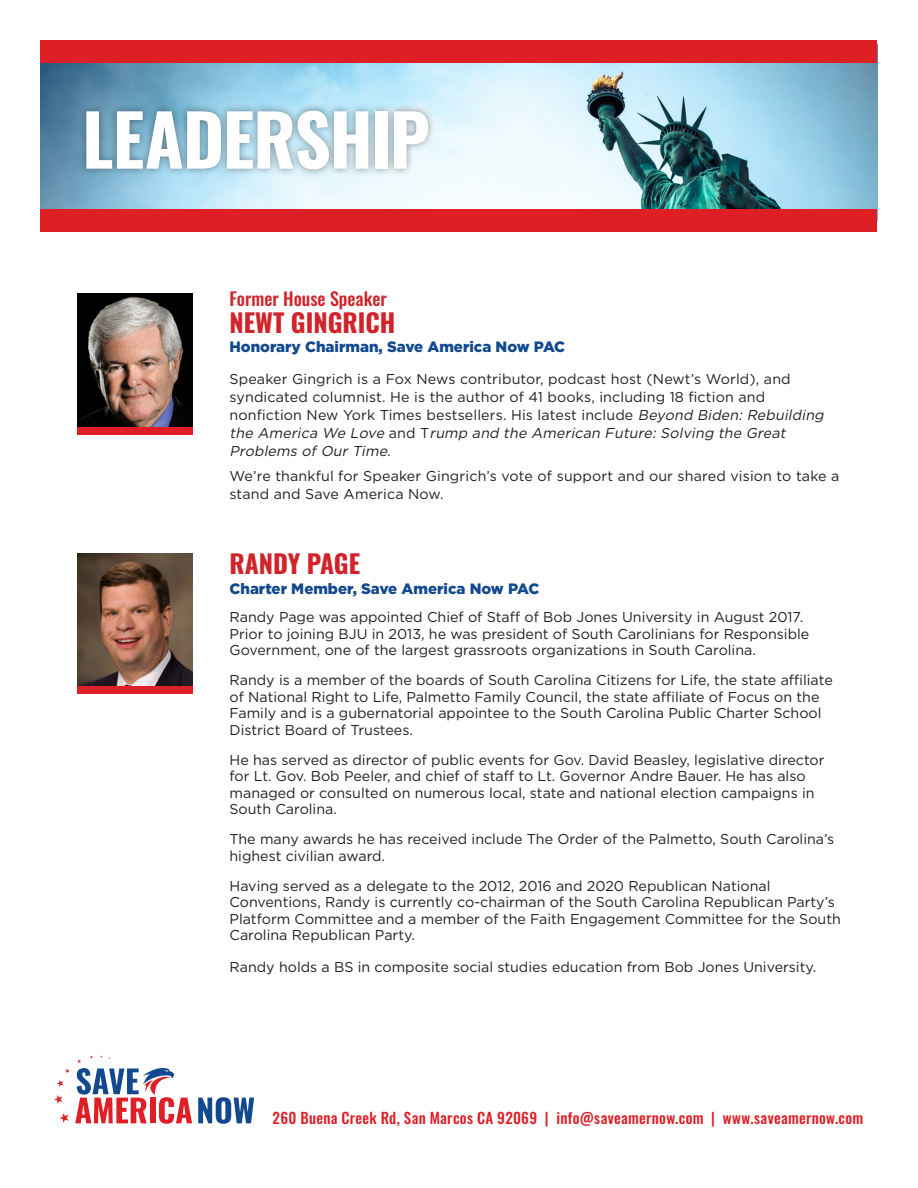
<style>
.page{position:relative;width:918px;height:1188px;background:#fff}
.page>*{position:absolute;margin:0;border:0;box-sizing:border-box;transform-origin:0 0}
.t1{font:700 70.8px "Oswald";letter-spacing:-.02em;color:#fff}
.t2{font:700 25.5px "Oswald";color:#d1232a}
.t3{font:500 18px "Oswald";color:#d1232a}
.t4{font:500 15px "Oswald";letter-spacing:.02em;color:#de1f26}
.t5{font:900 15px "Gotham";color:#12498e}
.t6{font:14.25px/16.5px "Gotham";color:#231f20}
.s1{font-style:italic}
</style>
<div class="page">
<img style="left:40px;top:63px;width:838px;height:147px">
<div style="left:79px;top:102px;width:357px;height:76px;background:#231f20;opacity:.5"></div>
<div style="left:40px;top:210px;width:838px;height:22px;background:#de1f26"></div>
<div style="left:40px;top:40px;width:838px;height:23px;background:#de1f26"></div>
<svg style="left:198px;top:1097px;width:56px;height:27px"></svg>
<svg style="left:54px;top:1055px;width:138px;height:69px"></svg>
<img style="left:77px;top:294px;width:116px;height:133px">
<div style="left:77px;top:427px;width:116px;height:7px;background:#de1f26"></div>
<img style="left:77px;top:553px;width:116px;height:133px">
<div style="left:77px;top:686px;width:116px;height:8px;background:#de1f26"></div>
<h1 class="t1" style="left:82px;top:103px;width:349px">LEADERSHIP</h1>
<p class="t3" style="left:230px;top:289px;width:159px">Former House Speaker</p>
<p class="t2" style="left:230px;top:309px;width:167px">NEWT GINGRICH</p>
<p class="t5" style="left:230px;top:336px;width:337px">Honorary Chairman, Save America Now PAC</p>
<p class="t6" style="left:230px;top:370px;width:599px;line-height:18px">Speaker Gingrich is a Fox News contributor, podcast host (Newt’s World), and syndicated columnist. He is the author of 41 books, including 18 fiction and nonfiction New York Times bestsellers. His latest include <span class="s1">Beyond Biden: Rebuilding the America We Love</span> a n d T <span class="s1">rump and the American Future: Solving the Great Problems of Our Time.</span></p>
<p class="t6" style="left:230px;top:466px;width:611px;line-height:18px">We’re thankful for Speaker Gingrich’s vote of support and our shared vision to take a stand and Save America Now.</p>
<p class="t2" style="left:230px;top:550px;width:132px">RANDY PAGE</p>
<p class="t5" style="left:230px;top:578px;width:311px">Charter Member, Save America Now PAC</p>
<p class="t6" style="left:230px;top:609px;width:581px">Randy Page was appointed Chief of Staff of Bob Jones University in August 2017.<br>Prior to joining BJU in 2013, he was president of South Carolinians for Responsible<br>Government, one of the largest grassroots organizations in South Carolina.</p>
<p class="t6" style="left:230px;top:672px;width:605px">Randy is a member of the boards of South Carolina Citizens for Life, the state affiliate of National Right to Life, Palmetto Family Council, the state affiliate of Focus on the Family and is a gubernatorial appointee to the South Carolina Public Charter School District Board of Trustees.</p>
<p class="t6" style="left:230px;top:751px;width:597px">He has served as director of public events for Gov. David Beasley, legislative director for Lt. Gov. Bob Peeler, and chief of staff to Lt. Governor Andre Bauer. He has also managed or consulted on numerous local, state and national election campaigns in South Carolina.</p>
<p class="t6" style="left:230px;top:831px;width:606px">The many awards he has received include The Order of the Palmetto, South Carolina’s highest civilian award.</p>
<p class="t6" style="left:230px;top:877px;width:613px">Having served as a delegate to the 2012, 2016 and 2020 Republican National Conventions, Randy is currently co-chairman of the South Carolina Republican Party’s Platform Committee and a member of the Faith Engagement Committee for the South Carolina Republican Party.</p>
<p class="t6" style="left:230px;top:958px;width:588px">Randy holds a BS in composite social studies education from Bob Jones University.</p>
<p class="t4" style="left:273px;top:1110px;width:592px">260 Buena Creek Rd, San Marcos CA 92069 | info@saveamernow.com | www.saveamernow.com</p>
</div>
